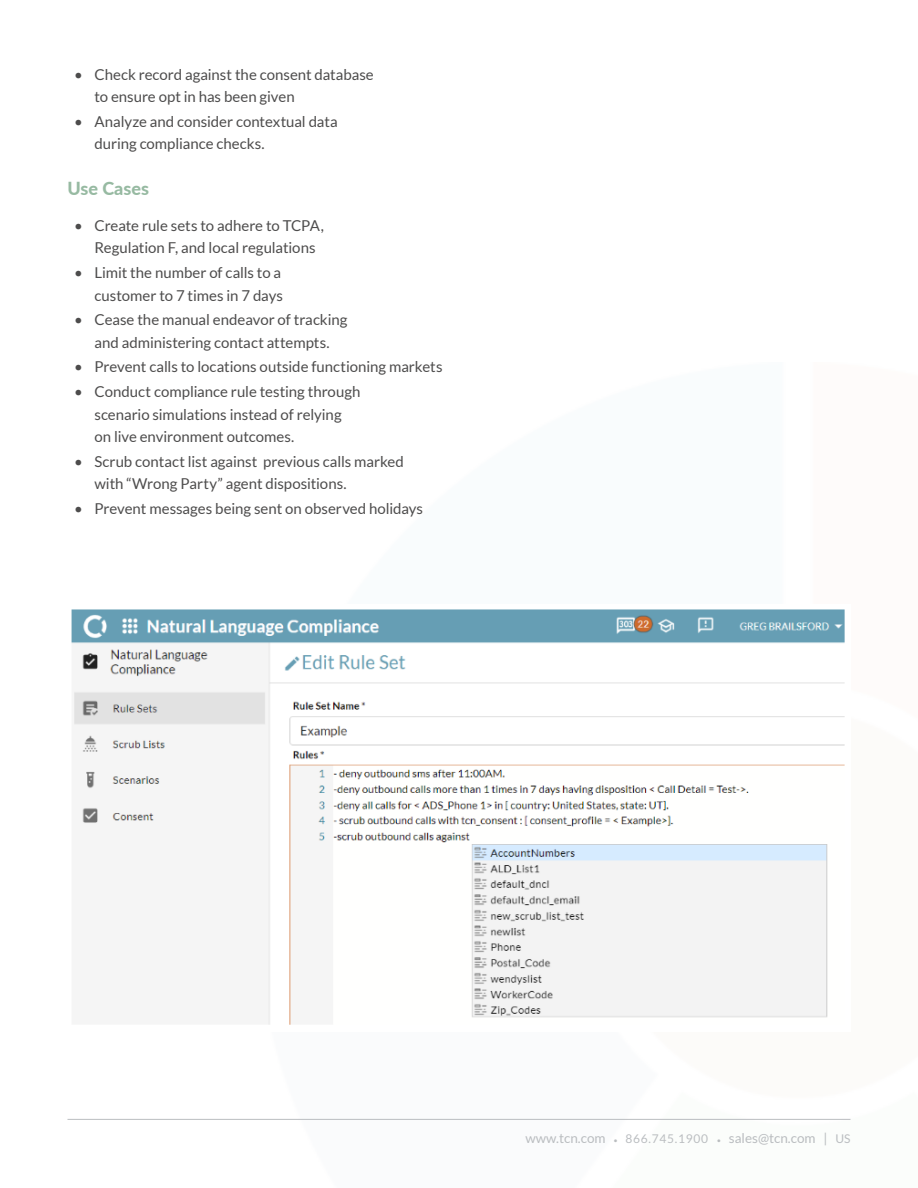
<style>
.page{position:relative;width:918px;height:1188px;background:#fff}
.page>*{position:absolute;margin:0;border:0;box-sizing:border-box;transform-origin:0 0}
._12pt_Blue_-_Para_He{font:800 18px "Lato";color:#97baa2}
.t1{font:15px/22.5px "Lato";letter-spacing:-.005em;color:#4d4c4c}
.t2{font:13.5px "Lato";color:#babdc0}
.s1{font-size:7.5px}
.s2{font-size:12px}
</style>
<div class="page">
<img style="left:71px;top:609px;width:774px;height:416px">
<hr style="left:68px;top:1119px;width:782px;height:1px;background:#babdc0">
<p class="t1" style="left:94px;top:63px;width:281px;text-indent:-20px">• Check record against the consent database to ensure opt in has been given</p>
<p class="t1" style="left:94px;top:110px;width:245px;text-indent:-20px">• Analyze and consider contextual data during compliance checks.</p>
<p class="_12pt_Blue_-_Para_He" style="left:68px;top:175px;width:83px">Use Cases</p>
<p class="t1" style="left:94px;top:214px;width:231px;text-indent:-20px">• Create rule sets to adhere to TCPA,<br>Regulation F, and local regulations</p>
<p class="t1" style="left:74px;top:261px;width:210px;text-align:right">• Limit the number of calls to a customer to 7 times in 7 days</p>
<p class="t1" style="left:74px;top:308px;width:275px;text-align:center">• Cease the manual endeavor of tracking and administering contact attempts.</p>
<p class="t1" style="left:74px;top:356px;width:370px">• Prevent calls to locations outside functioning markets</p>
<p class="t1" style="left:94px;top:380px;width:267px;text-indent:-20px">• Conduct compliance rule testing through scenario simulations instead of relying on live environment outcomes.</p>
<p class="t1" style="left:94px;top:450px;width:311px;text-indent:-20px">• Scrub contact list against previous calls marked with “Wrong Party” agent dispositions.</p>
<p class="t1" style="left:74px;top:497px;width:350px">• Prevent messages being sent on observed holidays</p>
<p class="t2" style="left:526px;top:1130px;width:326px">www.tcn.com <span class="s1">•</span> <span class="s2">866.745.1900</span> <span class="s1">•</span> sales@tcn.com | <span class="s2">US</span></p>
</div>
